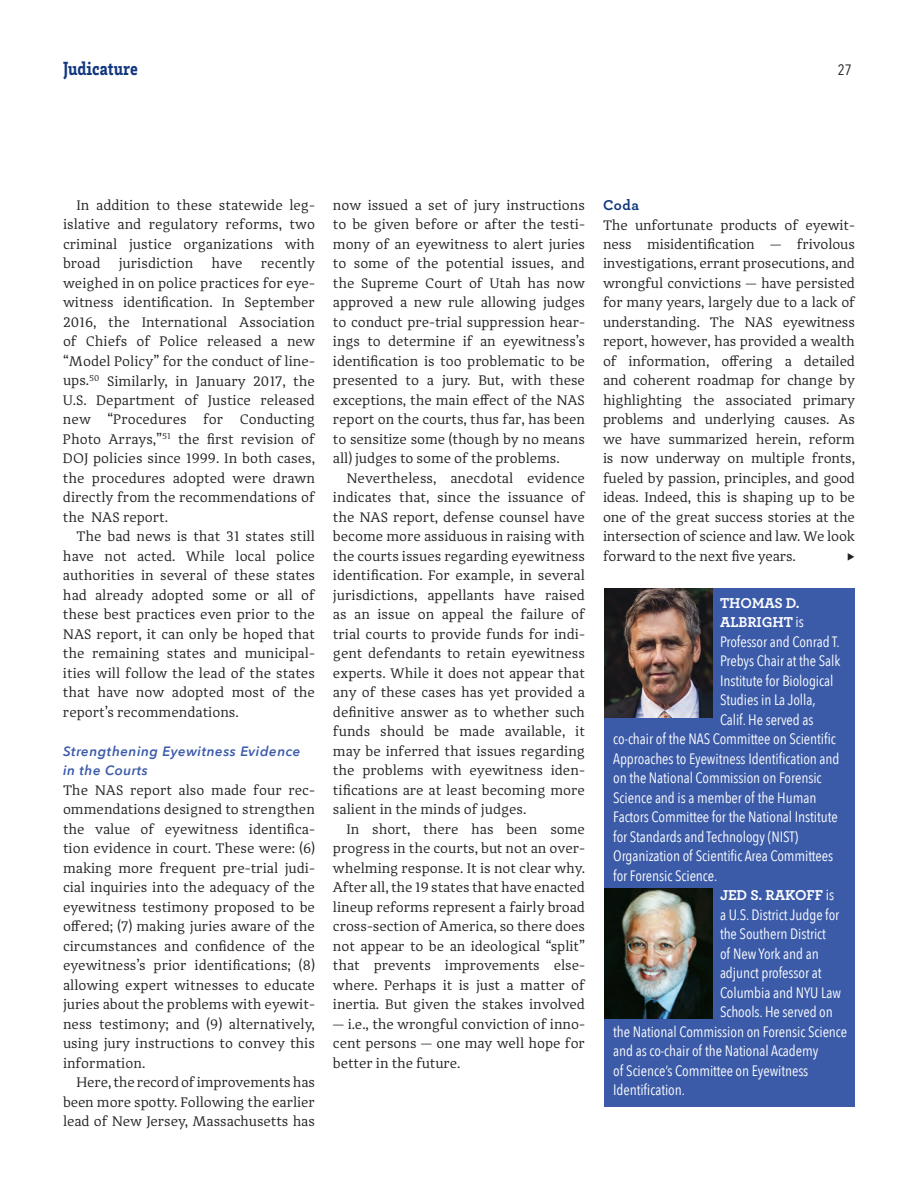
<style>
.page{position:relative;width:918px;height:1188px;background:#fff}
.page>*{position:absolute;margin:0;border:0;box-sizing:border-box;transform-origin:0 0}
.t1{font:900 condensed 19.5px "Brix Slab";color:#11367e}
.Author_Note{font:15px "Avenir Next Condensed";letter-spacing:-.005em;color:#fff}
.Author_Note-2{font:700 15px "Archer";letter-spacing:-.005em;color:#fff}
.Subhead_3{font:700 15px "Archer";color:#11367e}
.t2{font:15px "Avenir Next Condensed";color:#231f20}
.Feature_Text_P2{font:14.25px/19.5px "Adagio Serif";color:#231f20;text-align:justify}
.Feature_Text_P1{font:14.25px/19.5px "Adagio Serif";letter-spacing:-.01em;color:#231f20;text-align:justify}
.Sub_header_2{font:italic 600 13.5px/19.5px "Avenir Next";letter-spacing:.04em;color:#3b5ba9}
.s1{font-family:"Avenir Next Condensed";font-weight:400}
</style>
<div class="page">
<div style="left:604px;top:588px;width:251px;height:519px;background:#3b5ba9"></div>
<img style="left:604px;top:889px;width:108px;height:129px">
<img style="left:604px;top:588px;width:108px;height:130px">
<p class="t1" style="left:63px;top:56px;width:76px">Judicature</p>
<p class="t2" style="left:838px;top:57px;width:16px">27</p>
<p class="Feature_Text_P2" style="left:63px;top:196px;width:254px;text-indent:13px">In addition to these statewide leg&shy;islative and regulatory reforms, two criminal justice organizations with broad</p>
<p class="Feature_Text_P2" style="left:63px;top:254px;width:254px;text-indent:198px">recently weighed in on police practices for eye&shy;witness identification. In September 2016, the International Association of Chiefs of Police released a new “Model Policy” for the conduct of line&shy;ups.<sup>50</sup> Similarly, in January 2017, the U.S. Department of Justice released new “Procedures for Conducting Photo Arrays,”<sup>51</sup> the first revision of DOJ policies since 1999. In both cases, the procedures adopted were drawn directly from the recommendations of the NAS report.</p>
<p class="Feature_Text_P2" style="left:63px;top:527px;width:254px;text-indent:13px">The bad news is that 31 states still have not acted. While local police authorities in several of these states had already adopted some or all of these best practices even prior to the NAS report, it can only be hoped that the remaining states and municipal&shy;ities will follow the lead of the states that have now adopted most of the report’s recommendations.</p>
<p class="Sub_header_2" style="left:63px;top:741px;width:239px">Strengthening Eyewitness Evidence in the Courts</p>
<p class="Feature_Text_P1" style="left:63px;top:781px;width:254px">The NAS report also made four rec&shy;ommendations designed to strengthen the value of eyewitness identifica&shy;tion evidence in court. These were: (6) making more frequent pre-trial judi&shy;cial inquiries into the adequacy of the eyewitness testimony proposed to be offered; (7) making juries aware of the circumstances and confidence of the eyewitness’s prior identifications; (8) allowing expert witnesses to educate juries about the problems with eyewit&shy;ness testimony; and (9) alternatively, using jury instructions to convey this information.</p>
<p class="Feature_Text_P2" style="left:63px;top:1073px;width:253px;text-indent:13px">Here, the record of improvements has been more spotty. Following the earlier lead of New Jersey, Massachusetts has</p>
<p class="Feature_Text_P2" style="left:119px;top:254px;width:76px">jurisdiction</p>
<p class="Feature_Text_P2" style="left:212px;top:254px;width:33px">have</p>
<p class="Feature_Text_P2" style="left:333px;top:196px;width:254px">now issued a set of jury instructions to be given before or after the testi&shy;mony of an eyewitness to alert juries to some of the potential issues, and the Supreme Court of Utah has now approved a new rule allowing judges to conduct pre-trial suppression hear&shy;ings to determine if an eyewitness’s identification is too problematic to be presented to a jury. But, with these exceptions, the main effect of the NAS report on the courts, thus far, has been to sensitize some (though by no means all) judges to some of the problems.</p>
<p class="Feature_Text_P2" style="left:333px;top:468px;width:254px;text-indent:13px">Nevertheless, anecdotal evidence indicates that, since the issuance of the NAS report, defense counsel have become more assiduous in raising with the courts issues regarding eyewitness identification. For example, in several jurisdictions, appellants have raised as an issue on appeal the failure of trial courts to provide funds for indi&shy;gent defendants to retain eyewitness experts. While it does not appear that any of these cases has yet provided a definitive answer as to whether such funds should be made available, it may be inferred that issues regarding the problems with eyewitness iden&shy;tifications are at least becoming more salient in the minds of judges.</p>
<p class="Feature_Text_P2" style="left:333px;top:819px;width:254px;text-indent:13px">In short, there has been some progress in the courts, but not an over&shy;whelming response. It is not clear why.<br>After all, the 19 states that have enacted lineup reforms represent a fairly broad cross-section of America, so there does not appear to be an ideological “split” that prevents improvements else&shy;where. Perhaps it is just a matter of inertia. But given the stakes involved</p>
<p class="Feature_Text_P2" style="left:333px;top:1014px;width:253px">— i.e., the wrongful conviction of inno&shy;cent persons — one may well hope for better in the future.</p>
<p class="Subhead_3" style="left:603px;top:193px;width:38px">Coda</p>
<p class="Feature_Text_P1" style="left:603px;top:215px;width:254px">The unfortunate products of eyewit&shy;ness misidentification — frivolous investigations, errant prosecutions, and wrongful convictions — have persisted for many years, largely due to a lack of understanding. The NAS eyewitness report, however, has provided a wealth of information, offering a detailed and coherent roadmap for change by highlighting the associated primary problems and underlying causes. As we have summarized herein, reform is now underway on multiple fronts, fueled by passion, principles, and good ideas. Indeed, this is shaping up to be one of the great success stories at the intersection of science and law. We look forward to the next five years.</p>
<p class="Author_Note-2" style="left:720px;top:591px;width:81px">THOMAS D.</p>
<p class="Author_Note-2" style="left:720px;top:610px;width:85px">ALBRIGHT <span class="s1">is</span></p>
<p class="Author_Note" style="left:720px;top:629px;width:121px">Professor and Conrad T.</p>
<p class="Author_Note" style="left:720px;top:648px;width:122px">Prebys Chair at the Salk</p>
<p class="Author_Note" style="left:720px;top:668px;width:115px">Institute for Biological</p>
<p class="Author_Note" style="left:720px;top:687px;width:97px">Studies in La Jolla,</p>
<p class="Author_Note" style="left:720px;top:707px;width:95px">Calif. He served as</p>
<p class="Author_Note" style="left:613px;top:726px;width:224px">co-chair of the NAS Committee on Scientific</p>
<p class="Author_Note" style="left:613px;top:746px;width:228px">Approaches to Eyewitness Identification and</p>
<p class="Author_Note" style="left:613px;top:765px;width:210px">on the National Commission on Forensic</p>
<p class="Author_Note" style="left:613px;top:785px;width:205px">Science and is a member of the Human</p>
<p class="Author_Note" style="left:613px;top:804px;width:226px">Factors Committee for the National Institute</p>
<p class="Author_Note" style="left:613px;top:824px;width:187px">for Standards and Technology (NIST)</p>
<p class="Author_Note" style="left:613px;top:843px;width:221px">Organization of Scientific Area Committees</p>
<p class="Author_Note" style="left:613px;top:863px;width:106px">for Forensic Science.</p>
<p class="Author_Note-2" style="left:720px;top:883px;width:116px">JED S. RAKOFF <span class="s1">is</span></p>
<p class="Author_Note" style="left:720px;top:902px;width:121px">a U.S. District Judge for</p>
<p class="Author_Note" style="left:720px;top:921px;width:108px">the Southern District</p>
<p class="Author_Note" style="left:720px;top:941px;width:100px">of New York and an</p>
<p class="Author_Note" style="left:720px;top:960px;width:103px">adjunct professor at</p>
<p class="Author_Note" style="left:720px;top:980px;width:123px">Columbia and NYU Law</p>
<p class="Author_Note" style="left:720px;top:999px;width:114px">Schools. He served on</p>
<p class="Author_Note" style="left:613px;top:1019px;width:236px">the National Commission on Forensic Science</p>
<p class="Author_Note" style="left:613px;top:1038px;width:207px">and as co-chair of the National Academy</p>
<p class="Author_Note" style="left:613px;top:1058px;width:197px">of Science’s Committee on Eyewitness</p>
<p class="Author_Note" style="left:613px;top:1077px;width:73px">Identification.</p>
</div>
